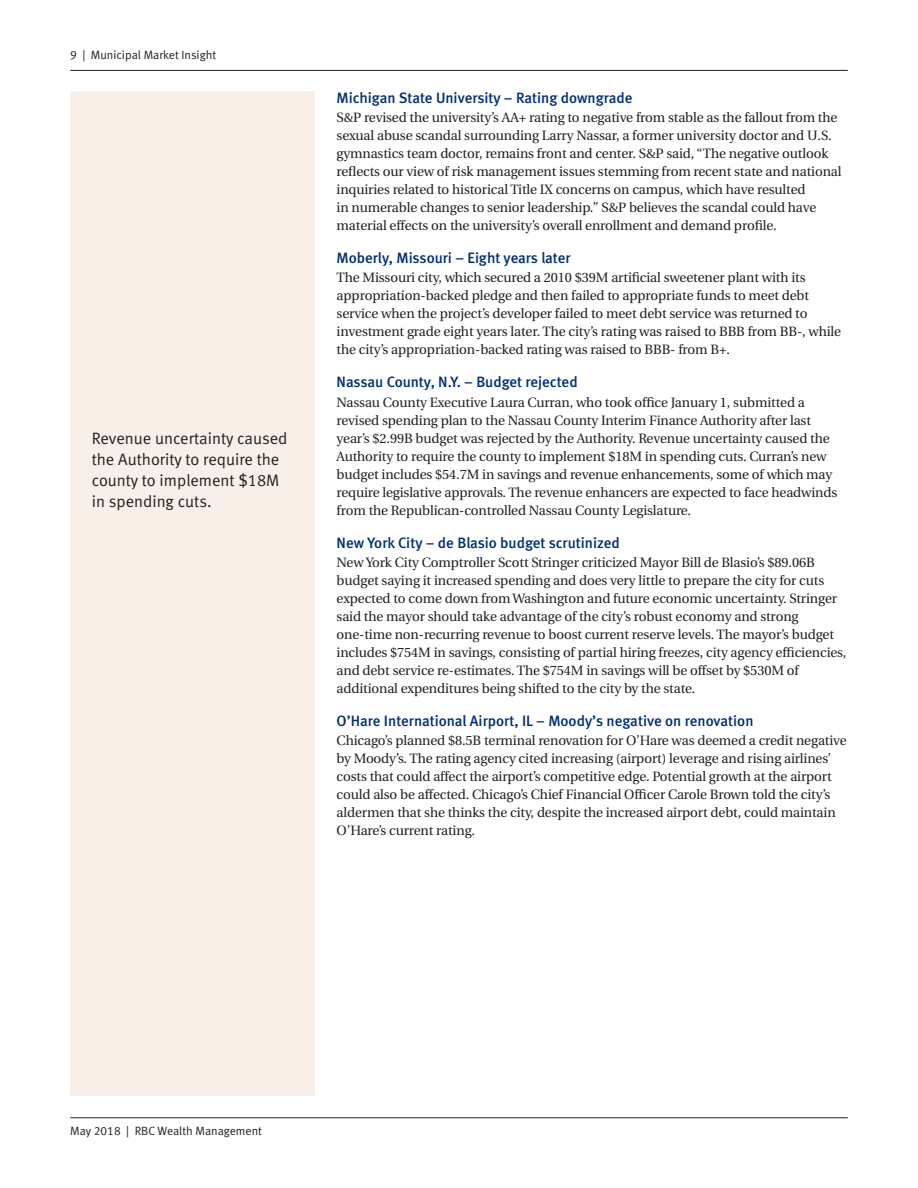
<style>
.page{position:relative;width:918px;height:1188px;background:#fff}
.page>*{position:absolute;margin:0;border:0;box-sizing:border-box;transform-origin:0 0}
.Sidebar_Outtake{font:16.5px/21px "Meta Normal LF";color:#231f20}
.Text_Subhead_-_level{font:15px "Meta Medium LF";color:#002f73}
.Body_copy{font:13.5px/18px "Utopia";letter-spacing:-.01em;color:#231f20}
.t1{font:12px "Meta Normal LF";color:#231f20}
</style>
<div class="page">
<hr style="left:70px;top:1118px;width:778px;height:1px;background:#231f20">
<hr style="left:70px;top:70px;width:778px;height:1px;background:#231f20">
<div style="left:70px;top:92px;width:245px;height:1004px;background:#f8f0e8"></div>
<p class="t1" style="left:70px;top:48px;width:147px">9 | Municipal Market Insight</p>
<p class="Sidebar_Outtake" style="left:92px;top:427px;width:197px">Revenue uncertainty caused the Authority to require the county to implement $18M in spending cuts.</p>
<p class="Text_Subhead_-_level" style="left:337px;top:89px;width:297px">Michigan State University – Rating downgrade</p>
<p class="Body_copy" style="left:337px;top:109px;width:507px">S&amp;P revised the university’s AA+ rating to negative from stable as the fallout from the sexual abuse scandal surrounding Larry Nassar, a former university doctor and U.S. gymnastics team doctor, remains front and center. S&amp;P said, “The negative outlook reflects our view of risk management issues stemming from recent state and national inquiries related to historical Title IX concerns on campus, which have resulted<br>in numerable changes to senior leadership.” S&amp;P believes the scandal could have material effects on the university’s overall enrollment and demand profile.</p>
<p class="Text_Subhead_-_level" style="left:337px;top:249px;width:236px">Moberly, Missouri – Eight years later</p>
<p class="Body_copy" style="left:337px;top:269px;width:506px">The Missouri city, which secured a 2010 $39M artificial sweetener plant with its appropriation-backed pledge and then failed to appropriate funds to meet debt service when the project’s developer failed to meet debt service was returned to investment grade eight years later. The city’s rating was raised to BBB from BB-, while the city’s appropriation-backed rating was raised to BBB- from B+.</p>
<p class="Text_Subhead_-_level" style="left:337px;top:373px;width:243px">Nassau County, N.Y. – Budget rejected</p>
<p class="Body_copy" style="left:337px;top:393px;width:502px">Nassau County Executive Laura Curran, who took office January 1, submitted a revised spending plan to the Nassau County Interim Finance Authority after last year’s $2.99B budget was rejected by the Authority. Revenue uncertainty caused the Authority to require the county to implement $18M in spending cuts. Curran’s new budget includes $54.7M in savings and revenue enhancements, some of which may require legislative approvals. The revenue enhancers are expected to face headwinds from the Republican-controlled Nassau County Legislature.</p>
<p class="Text_Subhead_-_level" style="left:337px;top:534px;width:285px">New York City – de Blasio budget scrutinized</p>
<p class="Body_copy" style="left:337px;top:553px;width:511px">New York City Comptroller Scott Stringer criticized Mayor Bill de Blasio’s $89.06B budget saying it increased spending and does very little to prepare the city for cuts expected to come down from Washington and future economic uncertainty. Stringer said the mayor should take advantage of the city’s robust economy and strong one-time non-recurring revenue to boost current reserve levels. The mayor’s budget includes $754M in savings, consisting of partial hiring freezes, city agency efficiencies, and debt service re-estimates. The $754M in savings will be offset by $530M of additional expenditures being shifted to the city by the state.</p>
<p class="Text_Subhead_-_level" style="left:337px;top:712px;width:418px">O’Hare International Airport, IL – Moody’s negative on renovation</p>
<p class="Body_copy" style="left:337px;top:731px;width:512px">Chicago’s planned $8.5B terminal renovation for O’Hare was deemed a credit negative by Moody’s. The rating agency cited increasing (airport) leverage and rising airlines’ costs that could affect the airport’s competitive edge. Potential growth at the airport could also be affected. Chicago’s Chief Financial Officer Carole Brown told the city’s aldermen that she thinks the city, despite the increased airport debt, could maintain O’Hare’s current rating.</p>
<p class="t1" style="left:70px;top:1124px;width:193px">May 2018 | RBC Wealth Management</p>
</div>
